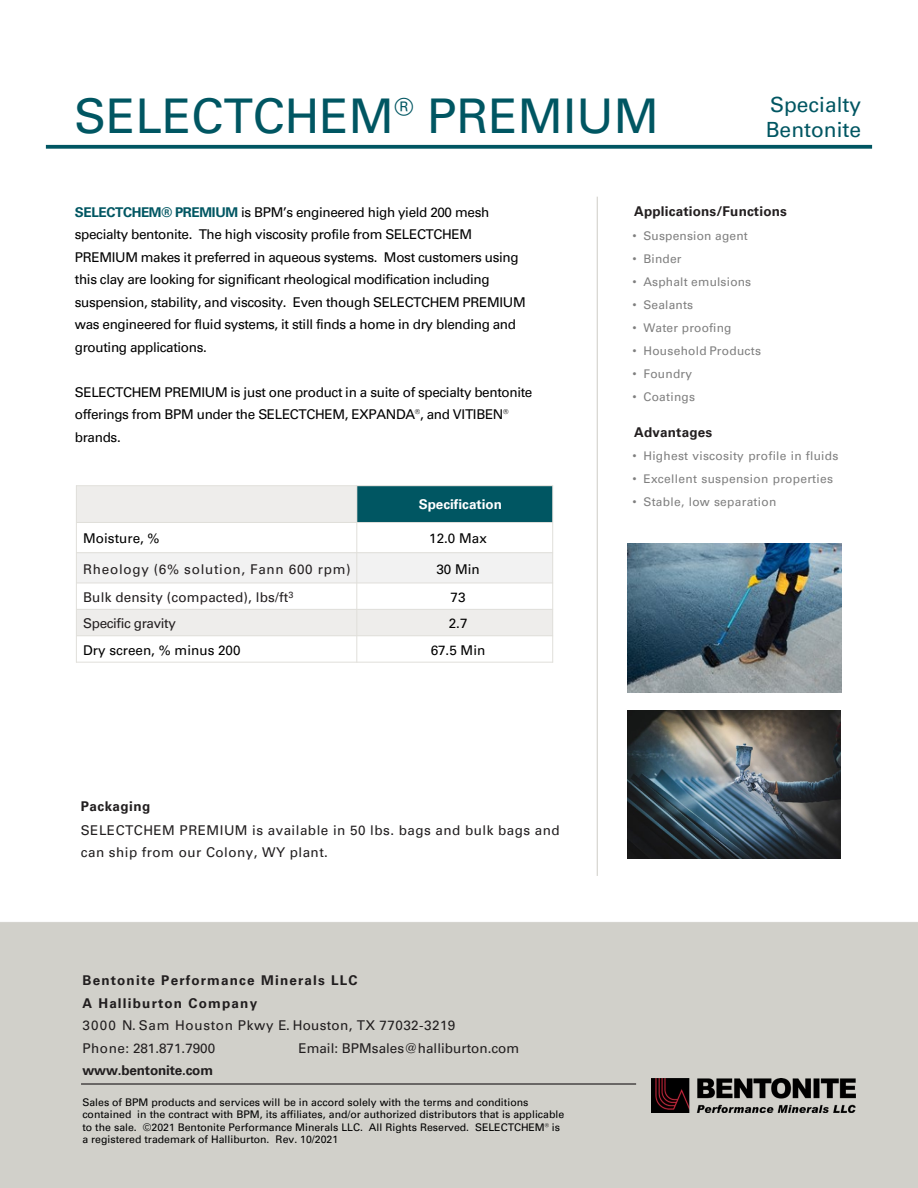
<style>
.page{position:relative;width:918px;height:1188px;background:#fff}
.page>*{position:absolute;margin:0;border:0;box-sizing:border-box;transform-origin:0 0}
.t1{font:48px "Univers";color:#005662}
.t2{font:21px "Univers";color:#005662}
.t3{font:13.5px/22.5px "Univers";letter-spacing:-.025em;color:#000}
.t4{font:13.5px/22.6px "Univers";letter-spacing:.035em;color:#211e1f}
.t5{font:700 13.5px/22.5px "Univers";letter-spacing:.085em;color:#211e1f}
.t6{font:700 13.5px "Univers";letter-spacing:.01em;color:#231f20}
.t7{font:13.5px "Univers";letter-spacing:.05em;color:#231f20}
.t8{font:13.5px "Univers";color:#211e1f}
.t9{font:13.5px "Univers";letter-spacing:.015em;color:#231f20}
.t10{font:13.5px "Univers";color:#000}
.t11{font:700 13.5px "Univers";letter-spacing:-.01em;color:#211e1f}
.t12{font:13.5px "Univers";letter-spacing:-.025em;color:#231f20}
.t13{font:700 13.5px "Univers";color:#fff}
.t14{font:700 13.5px "Univers";letter-spacing:.035em;color:#211e1f}
.t15{font:12px "Univers";letter-spacing:.02em;color:#7f7f7f}
.t16{font:10.5px/12.6px "Univers";color:#000}
.s1{font-weight:700;color:#005662}
.s2{font-family:"Arial"}
</style>
<div class="page">
<div style="left:0;top:922px;width:918px;height:266px;background:#d1d0ca"></div>
<hr style="left:81px;top:1083px;width:555px;height:2px;background:#211e1f">
<img style="left:651px;top:1079px;width:205px;height:34px">
<div style="left:76px;top:486px;width:281px;height:36px;background:#eeedeb"></div>
<div style="left:357px;top:486px;width:196px;height:36px;background:#005662"></div>
<div style="left:76px;top:553px;width:281px;height:30px;background:#f2f2f2"></div>
<div style="left:357px;top:553px;width:196px;height:30px;background:#f2f2f2"></div>
<div style="left:76px;top:609px;width:281px;height:27px;background:#eeedeb"></div>
<div style="left:357px;top:609px;width:196px;height:27px;background:#eeedeb"></div>
<hr style="left:356px;top:485px;width:1px;height:37px;background:#e0dfda">
<hr style="left:356px;top:522px;width:1px;height:87px;background:#e0dfda">
<svg style="left:356px;top:610px;width:1px;height:52px"></svg>
<hr style="left:76px;top:522px;width:477px;height:1px;background:#e0dfda">
<hr style="left:76px;top:552px;width:477px;height:1px;background:#e0dfda">
<hr style="left:76px;top:583px;width:477px;height:1px;background:#e0dfda">
<hr style="left:76px;top:609px;width:477px;height:1px;background:#e0dfda">
<hr style="left:76px;top:635px;width:477px;height:1px;background:#e0dfda">
<hr style="left:76px;top:485px;width:1px;height:178px;background:#e0dfda">
<hr style="left:552px;top:485px;width:1px;height:178px;background:#e0dfda">
<hr style="left:76px;top:485px;width:477px;height:1px;background:#e0dfda">
<hr style="left:76px;top:662px;width:477px;height:1px;background:#e0dfda">
<hr style="left:597px;top:197px;width:1px;height:679px;background:#cecdc6">
<img style="left:627px;top:543px;width:214px;height:149px">
<svg style="left:46px;top:145px;width:826px;height:4px;background:#14636e"></svg>
<img style="left:627px;top:711px;width:214px;height:148px">
<h1 class="t1" style="left:74px;top:87px;width:586px">SELECTCHEM® PREMIUM</h1>
<h1 class="t2" style="left:770px;top:92px;width:93px">Specialty</h1>
<h1 class="t2" style="left:766px;top:117px;width:97px">Bentonite</h1>
<p class="t3" style="left:75px;top:201px;width:453px"><span class="s1">SELECTCHEM® PREMIUM</span> is BPM’s engineered high yield 200 mesh specialty bentonite. The high viscosity profile from SELECTCHEM PREMIUM makes it preferred in aqueous systems. Most customers using this clay are looking for significant rheological modification including suspension, stability, and viscosity. Even though SELECTCHEM PREMIUM was engineered for fluid systems, it still finds a home in dry blending and grouting applications.</p>
<p class="t3" style="left:75px;top:381px;width:459px">SELECTCHEM PREMIUM is just one product in a suite of specialty bentonite offerings from BPM under the SELECTCHEM, EXPANDA®, and VITIBEN® brands.</p>
<p class="t6" style="left:634px;top:204px;width:154px">Applications/Functions</p>
<p class="t15" style="left:633px;top:228px;width:117px"><span class="s2">•</span> Suspension agent</p>
<p class="t15" style="left:633px;top:251px;width:50px"><span class="s2">•</span> Binder</p>
<p class="t15" style="left:633px;top:274px;width:120px"><span class="s2">•</span> Asphalt emulsions</p>
<p class="t15" style="left:633px;top:298px;width:62px"><span class="s2">•</span> Sealants</p>
<p class="t15" style="left:633px;top:321px;width:100px"><span class="s2">•</span> Water proofing</p>
<p class="t15" style="left:633px;top:344px;width:130px"><span class="s2">•</span> Household Products</p>
<p class="t15" style="left:633px;top:367px;width:61px"><span class="s2">•</span> Foundry</p>
<p class="t15" style="left:633px;top:390px;width:64px"><span class="s2">•</span> Coatings</p>
<p class="t6" style="left:634px;top:424px;width:80px">Advantages</p>
<p class="t15" style="left:633px;top:448px;width:207px"><span class="s2">•</span> Highest viscosity profile in fluids</p>
<p class="t15" style="left:633px;top:471px;width:202px"><span class="s2">•</span> Excellent suspension properties</p>
<p class="t13" style="left:419px;top:496px;width:85px">Specification</p>
<p class="t15" style="left:633px;top:494px;width:145px"><span class="s2">•</span> Stable, low separation</p>
<p class="t10" style="left:83px;top:530px;width:78px">Moisture, %</p>
<p class="t3" style="left:429px;top:527px;width:59px">12.0 Max</p>
<p class="t7" style="left:83px;top:561px;width:269px">Rheology (6% solution, Fann 600 rpm)</p>
<p class="t3" style="left:436px;top:558px;width:45px">30 Min</p>
<p class="t9" style="left:83px;top:589px;width:212px">Bulk density (compacted), lbs/ft<sup>3</sup></p>
<p class="t3" style="left:451px;top:586px;width:16px">73</p>
<p class="t12" style="left:83px;top:615px;width:94px">Specific gravity</p>
<p class="t3" style="left:449px;top:612px;width:20px">2.7</p>
<p class="t10" style="left:83px;top:642px;width:159px">Dry screen, % minus 200</p>
<p class="t3" style="left:431px;top:639px;width:56px">67.5 Min</p>
<p class="t14" style="left:81px;top:798px;width:71px">Packaging</p>
<p class="t4" style="left:81px;top:819px;width:480px">SELECTCHEM PREMIUM is available in 50 lbs. bags and bulk bags and can ship from our Colony, WY plant.</p>
<p class="t5" style="left:83px;top:969px;width:276px">Bentonite Performance Minerals LLC<br>A Halliburton Company</p>
<p class="t4" style="left:83px;top:1014px;width:374px">3000 N. Sam Houston Pkwy E. Houston, TX 77032-3219<br>Phone: 281.871.7900</p>
<p class="t8" style="left:298px;top:1040px;width:222px">Email: BPMsales@halliburton.com</p>
<p class="t11" style="left:83px;top:1062px;width:132px">www.bentonite.com</p>
<p class="t16" style="left:82px;top:1096px;width:484px">Sales of BPM products and services will be in accord solely with the terms and conditions contained in the contract with BPM, its affiliates, and/or authorized distributors that is applicable to the sale. ©2021 Bentonite Performance Minerals LLC. All Rights Reserved. SELECTCHEM® is a registered trademark of Halliburton. Rev. 10/2021</p>
</div>
